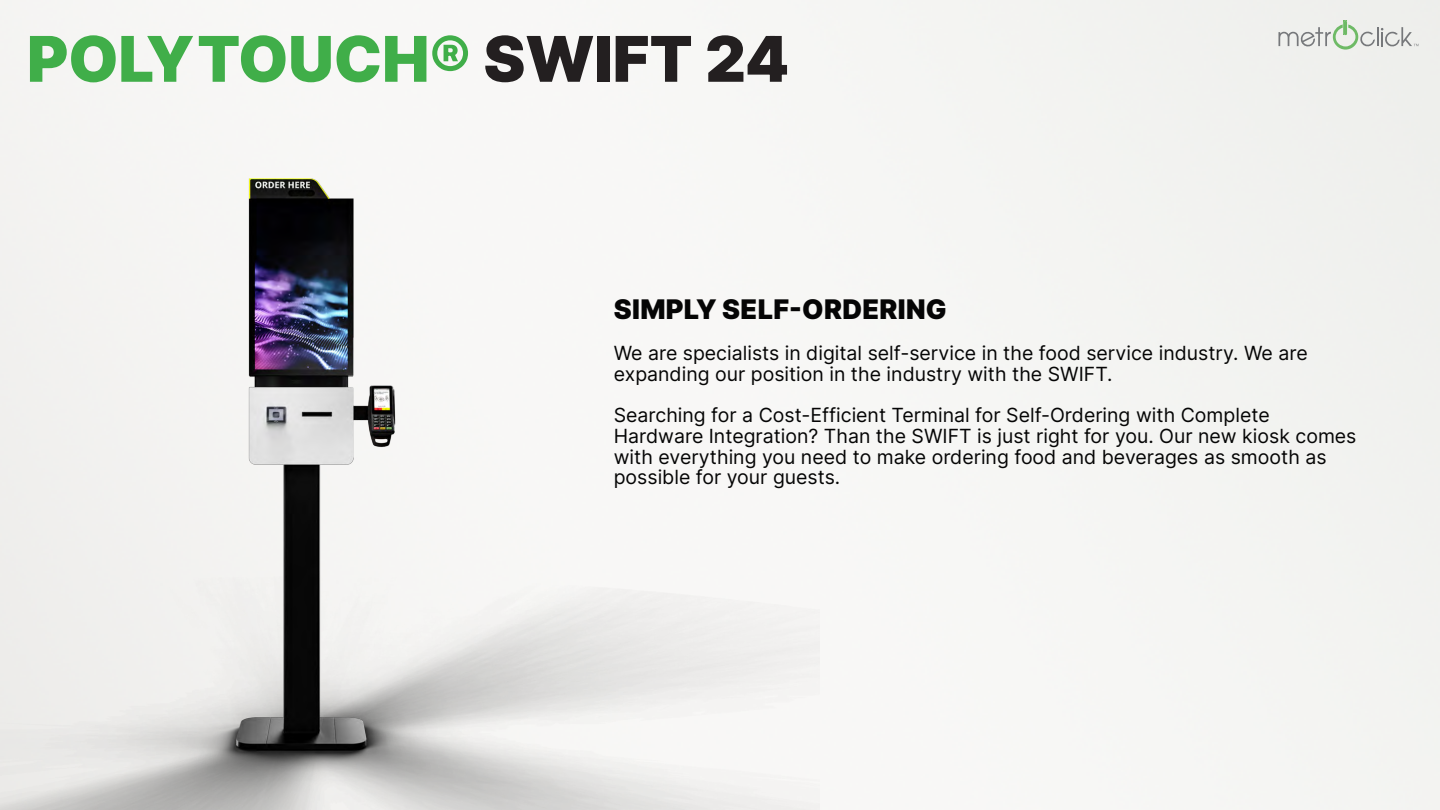
<style>
.page{position:relative;width:1440px;height:810px;background:#f5f5f3}
.page>*{position:absolute;margin:0;border:0;box-sizing:border-box;transform-origin:0 0}
.t1{font:900 63px "Inter";color:#40ae49}
.t2{font:900 27px "Inter";letter-spacing:.01em;color:#050505}
.t3{font:19.5px/20.5px "Inter";color:#050505}
.s1{color:#231f20}
</style>
<div class="page">
<hr style="left:1344px;top:21px;width:3px;height:14px;background:#6eba66;border-radius:2px">
<svg style="left:1278px;top:25px;width:140px;height:25px;background:#d4dad3"></svg>
<img style="left:0;top:129px;width:819px;height:681px">
<p class="t1" style="left:27px;top:13px;width:764px">POLYTOUCH® <span class="s1">SWIFT 24</span></p>
<p class="t2" style="left:614px;top:290px;width:334px">SIMPLY SELF-ORDERING</p>
<p class="t3" style="left:614px;top:343px;width:695px">We are specialists in digital self-service in the food service industry. We are expanding our position in the industry with the SWIFT.</p>
<p class="t3" style="left:614px;top:404px;width:744px">Searching for a Cost-Efficient Terminal for Self-Ordering with Complete Hardware Integration? Than the SWIFT is just right for you. Our new kiosk comes with everything you need to make ordering food and beverages as smooth as possible for your guests.</p>
</div>
